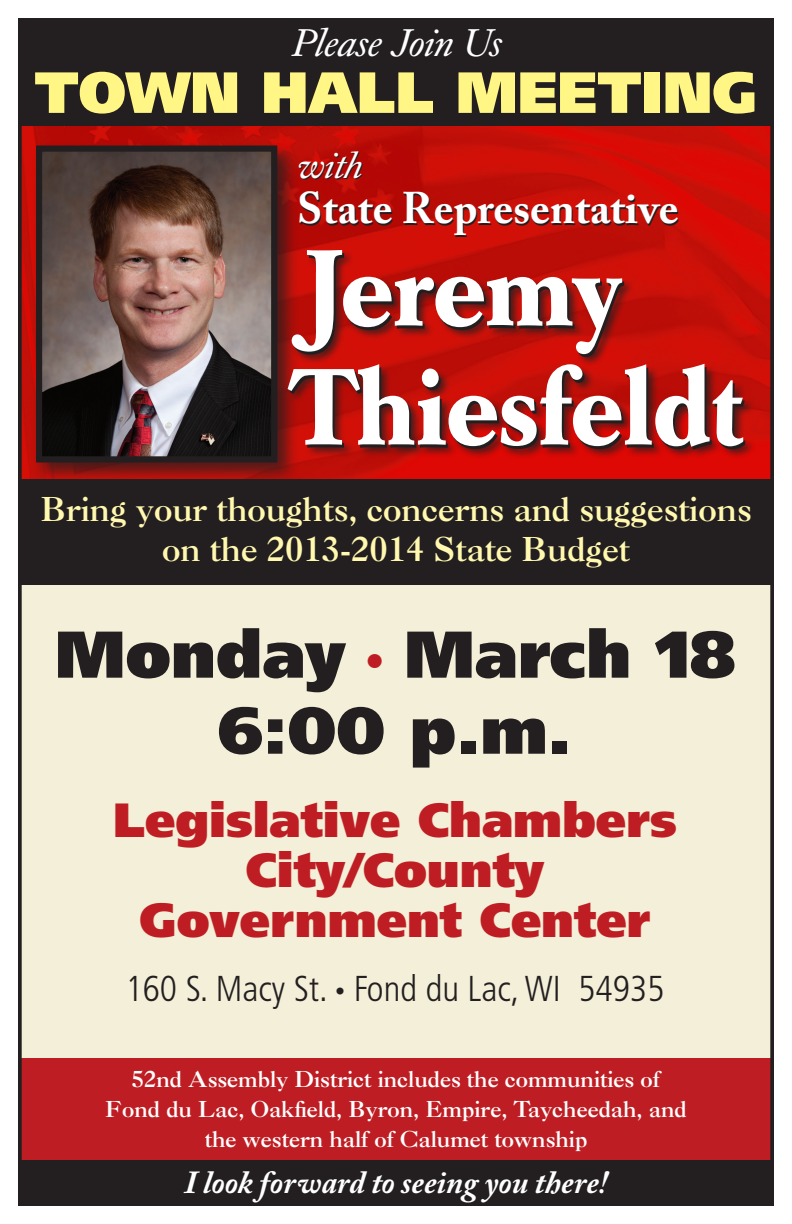
<style>
.page{position:relative;width:792px;height:1224px;background:#fff}
.page>*{position:absolute;margin:0;border:0;box-sizing:border-box;transform-origin:0 0}
.t1{font:700 107px/119px "Caslon Book BE";color:#fff;scale:.9 1}
.t2{font:900 66px/76px "Frutiger";color:#231f20;text-align:center}
.t3{font:900 58px "Frutiger";color:#fff685}
.t4{font:900 48px/50px "Frutiger";color:#be1e23;text-align:center}
.t5{font:700 44px "Adobe Caslon Pro";color:#fff}
.t6{font:38px "Caslon Book BE Italic Os F";color:#fff}
.t7{font:300 condensed 36px "Frutiger";color:#231f20}
.t8{font:italic 36px "Caslon Book BE";color:#fff}
.t9{font:33px/40px "Caslon Three";color:#fff8ae;text-align:center}
.t10{font:italic 700 32px "Adobe Caslon Pro";color:#fff}
.t11{font:22px/30px "Caslon Three";color:#fff;text-align:center}
.s1{font-weight:300;font-stretch:condensed;font-size:40px;color:#be1e23}
.s2{font-size:20px}
</style>
<div class="page">
<div style="left:20px;top:20px;width:752px;height:1184px;background:#f4efd8"></div>
<img style="left:23px;top:126px;width:746px;height:353px">
<div style="left:20px;top:18px;width:754px;height:108px;background:#231f20"></div>
<div style="left:31px;top:141px;width:269px;height:344px;background:#231f20;opacity:.75"></div>
<img style="left:43px;top:153px;width:227px;height:302px">
<div style="left:36px;top:146px;width:241px;height:316px;border:6px solid #231f20"></div>
<div style="left:18px;top:1058px;width:756px;height:144px;background:#be1e23"></div>
<div style="left:18px;top:479px;width:756px;height:106px;background:#231f20"></div>
<div style="left:18px;top:1160px;width:755px;height:45px;background:#231f20"></div>
<div style="left:18px;top:18px;width:756px;height:1188px;border:4px solid #231f20"></div>
<div style="left:287px;top:250px;width:469px;height:210px;background:#231f20;opacity:.75"></div>
<h3 class="t6" style="left:292px;top:21px;width:210px">Please Join Us</h3>
<h3 class="t3" style="left:35px;top:57px;width:724px">TOWN HALL MEETING</h3>
<h3 class="t8" style="left:297px;top:145px;width:66px">with</h3>
<h3 class="t5" style="left:297px;top:182px;width:383px">State Representative</h3>
<h1 class="t1" style="left:288px;top:232px;width:508px">Jeremy<br>Thiesfeldt</h1>
<h3 class="t9" style="left:40px;top:489px;width:713px">Bring your thoughts, concerns and suggestions on the 2013-2014 State Budget</h3>
<h2 class="t2" style="left:55px;top:616px;width:682px">Monday <span class="s1">•</span> March 18<br>6:00 p.m.</h2>
<h3 class="t4" style="left:113px;top:795px;width:565px">Legislative Chambers<br>City/County<br>Government Center</h3>
<h3 class="t7" style="left:125px;top:968px;width:541px">160 S. Macy St. <span class="s2">•</span> Fond du Lac, WI 54935</h3>
<p class="t11" style="left:105px;top:1064px;width:583px">52nd Assembly District includes the communities of<br>Fond du Lac, Oakfield, Byron, Empire, Taycheedah, and the western half of Calumet township</p>
<h3 class="t10" style="left:185px;top:1164px;width:424px">I look forward to seeing you there!</h3>
</div>
